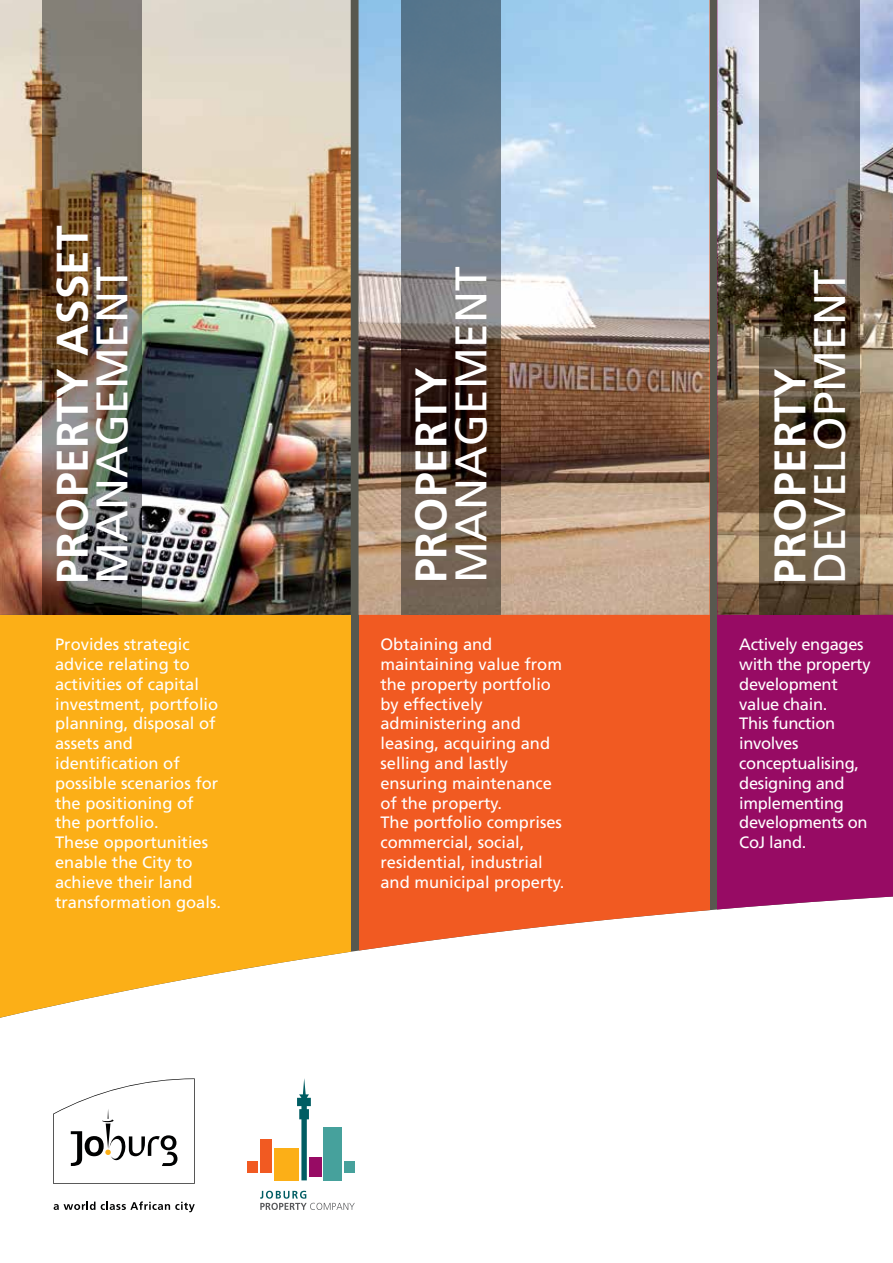
<style>
.page{position:relative;width:893px;height:1263px;background:#fff}
.page>*{position:absolute;margin:0;border:0;box-sizing:border-box;transform-origin:0 0}
.t1{font:44.25px "Frutiger";color:#fff}
.t2{font:700 44.25px "Frutiger";color:#fff}
.t3{font:16.5px/19.8px "Frutiger";color:#fff}
.t4{font:16.5px/19.8px "Frutiger";letter-spacing:-.02em;color:#fff}
</style>
<div class="page">
<svg style="left:351px;top:0;width:366px;height:952px;fill:#58584f"></svg>
<svg style="left:359px;top:615px;width:350px;height:337px;fill:#f15a22"></svg>
<div style="left:0;top:0;width:351px;height:1018px;background:#fcaf17"></div>
<div style="left:717px;top:615px;width:176px;height:295px;background:#970b64"></div>
<img style="left:0;top:0;width:351px;height:615px">
<img style="left:717px;top:0;width:176px;height:615px">
<img style="left:359px;top:0;width:350px;height:615px">
<img style="left:401px;top:0;width:100px;height:615px">
<img style="left:760px;top:0;width:99px;height:614px">
<img style="left:42px;top:0;width:100px;height:615px">
<svg style="left:53px;top:1078px;width:142px;height:106px"></svg>
<svg style="left:54px;top:1201px;width:41px;height:9px"></svg>
<svg style="left:101px;top:1201px;width:94px;height:11px"></svg>
<div style="left:260px;top:1139px;width:12px;height:34px;background:#f15a22"></div>
<div style="left:274px;top:1148px;width:25px;height:32px;background:#fcaf17"></div>
<svg style="left:297px;top:1078px;width:14px;height:102px"></svg>
<div style="left:309px;top:1158px;width:12px;height:19px;background:#970b64"></div>
<div style="left:247px;top:1161px;width:11px;height:12px;background:#f15a22"></div>
<div style="left:324px;top:1127px;width:18px;height:53px;background:#46a19c"></div>
<div style="left:344px;top:1161px;width:11px;height:12px;background:#46a19c"></div>
<svg style="left:260px;top:1191px;width:95px;height:19px"></svg>
<h1 class="t2" style="left:46px;top:583px;width:360px;rotate:-90deg">PROPERTY ASSET</h1>
<h1 class="t1" style="left:86px;top:583px;width:318px;rotate:-90deg">MANAGEMENT</h1>
<p class="t3" style="left:55px;top:634px;width:167px">Provides strategic advice relating to activities of capital investment, portfolio planning, disposal of assets and identification of possible scenarios for the positioning of the portfolio.<br>These opportunities enable the City to achieve their land transformation goals.</p>
<h1 class="t1" style="left:445px;top:583px;width:318px;rotate:-90deg">MANAGEMENT</h1>
<h1 class="t2" style="left:405px;top:583px;width:217px;rotate:-90deg">PROPERTY</h1>
<h1 class="t1" style="left:804px;top:583px;width:316px;rotate:-90deg">DEVELOPMENT</h1>
<h1 class="t2" style="left:764px;top:583px;width:217px;rotate:-90deg">PROPERTY</h1>
<p class="t3" style="left:380px;top:634px;width:185px">Obtaining and maintaining value from the property portfolio by effectively administering and leasing, acquiring and selling and lastly ensuring maintenance of the property.<br>The portfolio comprises commercial, social, residential, industrial and municipal property.</p>
<p class="t4" style="left:739px;top:634px;width:133px">Actively engages with the property development value chain.<br>This function involves conceptualising, designing and implementing developments on<br>CoJ land.</p>
</div>
